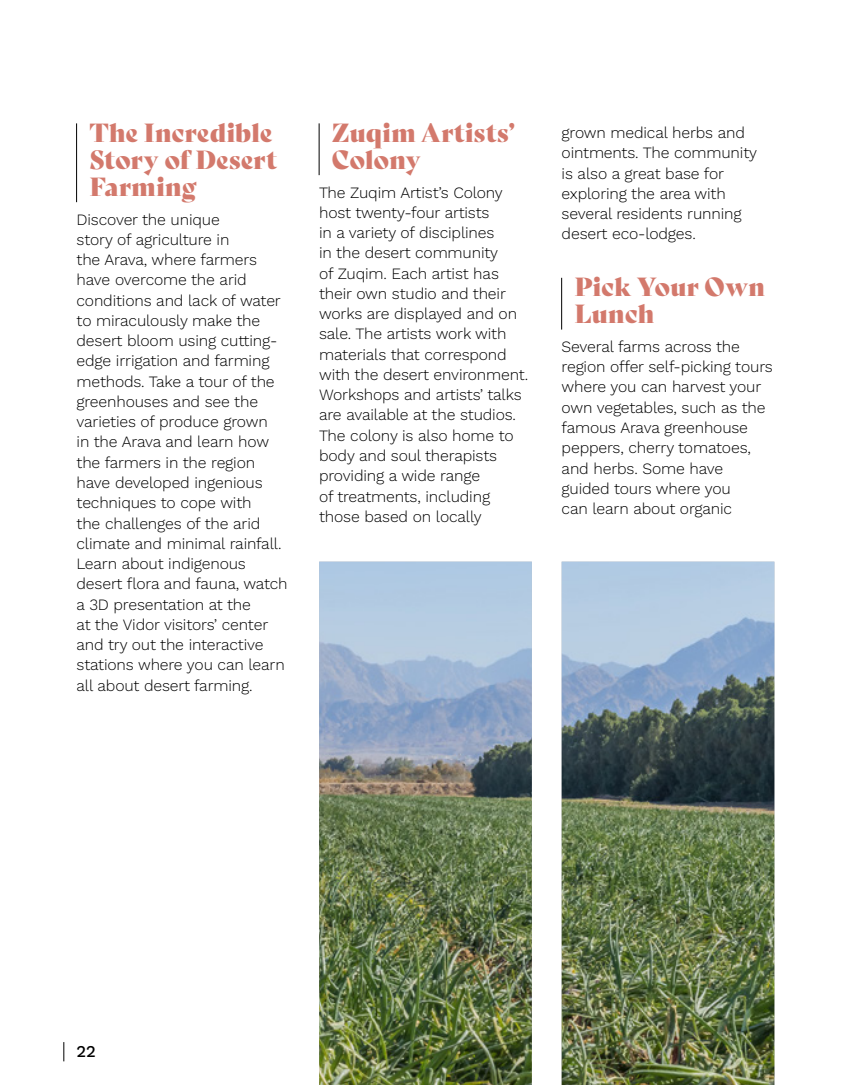
<style>
.page{position:relative;width:851px;height:1085px;background:#fff}
.page>*{position:absolute;margin:0;border:0;box-sizing:border-box;transform-origin:0 0}
.title_3{font:25.5px/27px "Bely Display";letter-spacing:.005em;color:#d3796c}
.t1{font:16.5px "Work Sans";color:#000}
.body{font:15.75px/20.2px "Work Sans";letter-spacing:-.01em;color:#000}
</style>
<div class="page">
<svg style="left:63px;top:1042px;width:1px;height:19px"></svg>
<hr style="left:76px;top:123px;width:1px;height:79px;background:#000">
<img style="left:319px;top:561px;width:455px;height:523px">
<hr style="left:319px;top:123px;width:1px;height:52px;background:#000">
<hr style="left:561px;top:278px;width:1px;height:51px;background:#000">
<p class="title_3" style="left:89px;top:117px;width:189px">The Incredible<br>Story of Desert<br>Farming</p>
<p class="body" style="left:77px;top:208px;width:212px">Discover the unique<br>story of agriculture in<br>the Arava, where farmers have overcome the arid conditions and lack of water to miraculously make the desert bloom using cutting&shy;edge irrigation and farming methods. Take a tour of the greenhouses and see the varieties of produce grown<br>in the Arava and learn how the farmers in the region have developed ingenious techniques to cope with<br>the challenges of the arid climate and minimal rainfall.<br>Learn about indigenous desert flora and fauna, watch a 3D presentation at the<br>at the Vidor visitors’ center and try out the interactive stations where you can learn all about desert farming.</p>
<p class="title_3" style="left:332px;top:117px;width:185px">Zuqim Artists’<br>Colony</p>
<p class="body" style="left:319px;top:181px;width:210px">The Zuqim Artist’s Colony host twenty-four artists<br>in a variety of disciplines<br>in the desert community<br>of Zuqim. Each artist has their own studio and their works are displayed and on sale. The artists work with materials that correspond with the desert environment.<br>Workshops and artists’ talks are available at the studios.<br>The colony is also home to body and soul therapists providing a wide range<br>of treatments, including those based on locally</p>
<p class="body" style="left:561px;top:122px;width:197px">grown medical herbs and ointments. The community is also a great base for exploring the area with several residents running desert eco-lodges.</p>
<p class="title_3" style="left:574px;top:271px;width:192px">Pick Your Own<br>Lunch</p>
<p class="body" style="left:561px;top:336px;width:213px">Several farms across the region offer self-picking tours where you can harvest your own vegetables, such as the famous Arava greenhouse peppers, cherry tomatoes, and herbs. Some have guided tours where you<br>can learn about organic</p>
<p class="t1" style="left:77px;top:1038px;width:21px">22</p>
</div>
